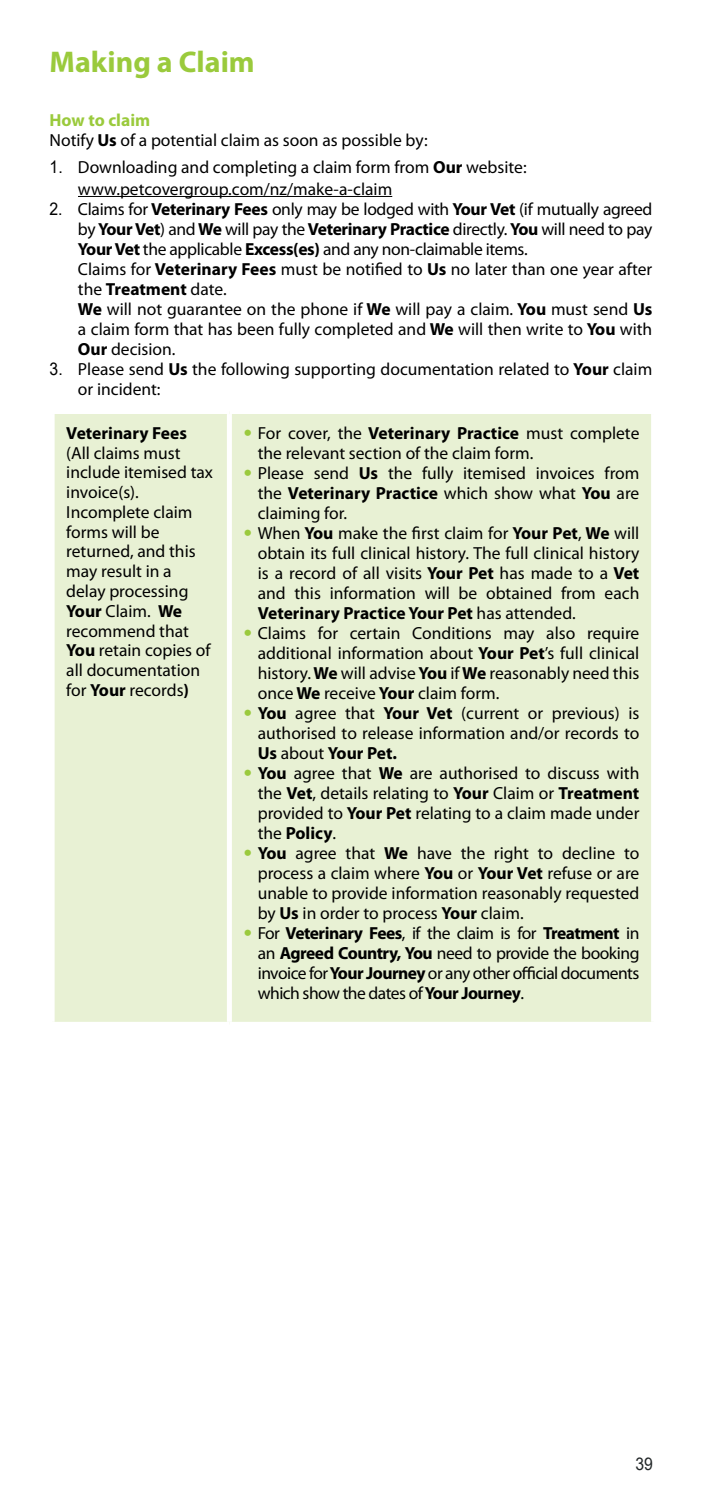
<style>
.page{position:relative;width:702px;height:1489px;background:#fff}
.page>*{position:absolute;margin:0;border:0;box-sizing:border-box;transform-origin:0 0}
.t1{font:700 30px "Myriad Pro";color:#9aca3c}
.t2{font:17.5px/20px "Myriad Pro";color:#000;text-align:justify}
.t3{font:700 17.5px "Myriad Pro";color:#000}
.t4{font:17.5px "Arial";color:#212627;scale:.9 1}
.s1{font-weight:700;color:#9aca3c}
.s2{font-weight:700}
.s3{font-family:"Arial"}
.s4{font-family:"Helvetica Neue LT Std";font-weight:300;color:#9aca3c}
</style>
<div class="page">
<hr style="left:78px;top:196px;width:314px;height:1px;background:#000">
<div style="left:55px;top:414px;width:596px;height:607px;background:#e8f1d4"></div>
<div style="left:227px;top:414px;width:5px;height:607px;background:#fff"></div>
<h1 class="t1" style="left:50px;top:42px;width:207px">Making a Claim</h1>
<p class="t2" style="left:50px;top:110px;width:379px"><span class="s1">How to claim<br></span>Notify <span class="s2">Us</span> of a potential claim as soon as possible by:</p>
<p class="t2" style="left:78px;top:157px;width:450px;line-height:21.2px;text-indent:-28px"><span class="s3">1.</span> Downloading and completing a claim form from <span class="s2">Our</span> website: www.petcovergroup.com/nz/make-a-claim</p>
<p class="t2" style="left:78px;top:198px;width:576px;text-align:left;text-indent:-28px"><span class="s3">2.</span> Claims for <span class="s2">Veterinary Fees</span> only may be lodged with <span class="s2">Your Vet</span> (if mutually agreed by <span class="s2">Your Vet</span>) and <span class="s2">We</span> will pay the <span class="s2">Veterinary Practice</span> directly. <span class="s2">You</span> will need to pay <span class="s2">Your Vet</span> the applicable <span class="s2">Excess(es)</span> and any non-claimable items.<br>Claims for <span class="s2">Veterinary Fees</span> must be notified to <span class="s2">Us</span> no later than one year after the <span class="s2">Treatment</span> date.<br><span class="s2">We</span> will not guarantee on the phone if <span class="s2">We</span> will pay a claim. <span class="s2">You</span> must send <span class="s2">Us </span>a claim form that has been fully completed and <span class="s2">We</span> will then write to <span class="s2">You</span> with <span class="s2">Our</span> decision.</p>
<p class="t2" style="left:78px;top:358px;width:576px;text-indent:-28px"><span class="s3">3.</span> Please send <span class="s2">Us</span> the following supporting documentation related to <span class="s2">Your</span> claim or incident:</p>
<p class="t3" style="left:66px;top:421px;width:122px">Veterinary Fees</p>
<p class="t2" style="left:66px;top:442px;width:148px;text-align:left">(All claims must include itemised tax invoice(s).<br>Incomplete claim forms will be returned, and this may result in a delay processing<br><span class="s2">Your</span> Claim. <span class="s2">We </span>recommend that<br><span class="s2">You</span> retain copies of all documentation for <span class="s2">Your</span> records<span class="s2">)</span></p>
<p class="t2" style="left:258px;top:423px;width:383px;text-indent:-14px"><span class="s4">•</span> For cover, the <span class="s2">Veterinary Practice</span> must complete the relevant section of the claim form.</p>
<p class="t2" style="left:258px;top:463px;width:383px;text-indent:-14px"><span class="s4">•</span> Please send <span class="s2">Us</span> the fully itemised invoices from the <span class="s2">Veterinary Practice</span> which show what <span class="s2">You</span> are claiming for.</p>
<p class="t2" style="left:258px;top:523px;width:383px;text-indent:-14px"><span class="s4">•</span> When <span class="s2">You</span> make the first claim for <span class="s2">Your Pet</span>, <span class="s2">We</span> will obtain its full clinical history. The full clinical history is a record of all visits <span class="s2">Your Pet</span> has made to a <span class="s2">Vet </span>and this information will be obtained from each <span class="s2">Veterinary Practice Your Pet</span> has attended.</p>
<p class="t2" style="left:258px;top:623px;width:383px;text-indent:-14px"><span class="s4">•</span> Claims for certain Conditions may also require additional information about <span class="s2">Your Pet</span>’s full clinical history. <span class="s2">We</span> will advise <span class="s2">You</span> if <span class="s2">We</span> reasonably need this once <span class="s2">We</span> receive <span class="s2">Your</span> claim form.</p>
<p class="t2" style="left:258px;top:703px;width:383px;text-indent:-14px"><span class="s4">•</span> <span class="s2">You</span> agree that <span class="s2">Your Vet</span> (current or previous) is authorised to release information and/or records to <span class="s2">Us</span> about <span class="s2">Your Pet.</span></p>
<p class="t2" style="left:258px;top:763px;width:383px;text-indent:-14px"><span class="s4">•</span> <span class="s2">You</span> agree that <span class="s2">We</span> are authorised to discuss with the <span class="s2">Vet</span>, details relating to <span class="s2">Your</span> Claim or <span class="s2">Treatment </span>provided to <span class="s2">Your Pet</span> relating to a claim made under the <span class="s2">Policy</span>.</p>
<p class="t2" style="left:258px;top:843px;width:383px;text-indent:-14px"><span class="s4">•</span> <span class="s2">You</span> agree that <span class="s2">We</span> have the right to decline to process a claim where <span class="s2">You</span> or <span class="s2">Your Vet</span> refuse or are unable to provide information reasonably requested by <span class="s2">Us</span> in order to process <span class="s2">Your</span> claim.</p>
<p class="t2" style="left:258px;top:923px;width:383px;text-indent:-14px"><span class="s4">•</span> For <span class="s2">Veterinary Fees</span>, if the claim is for <span class="s2">Treatment</span> in an <span class="s2">Agreed Country, You</span> need to provide the booking invoice for <span class="s2">Your Journey</span> or any other official documents which show the dates of <span class="s2">Your Journey</span>.</p>
<p class="t4" style="left:635px;top:1451px;width:21px">39</p>
</div>
